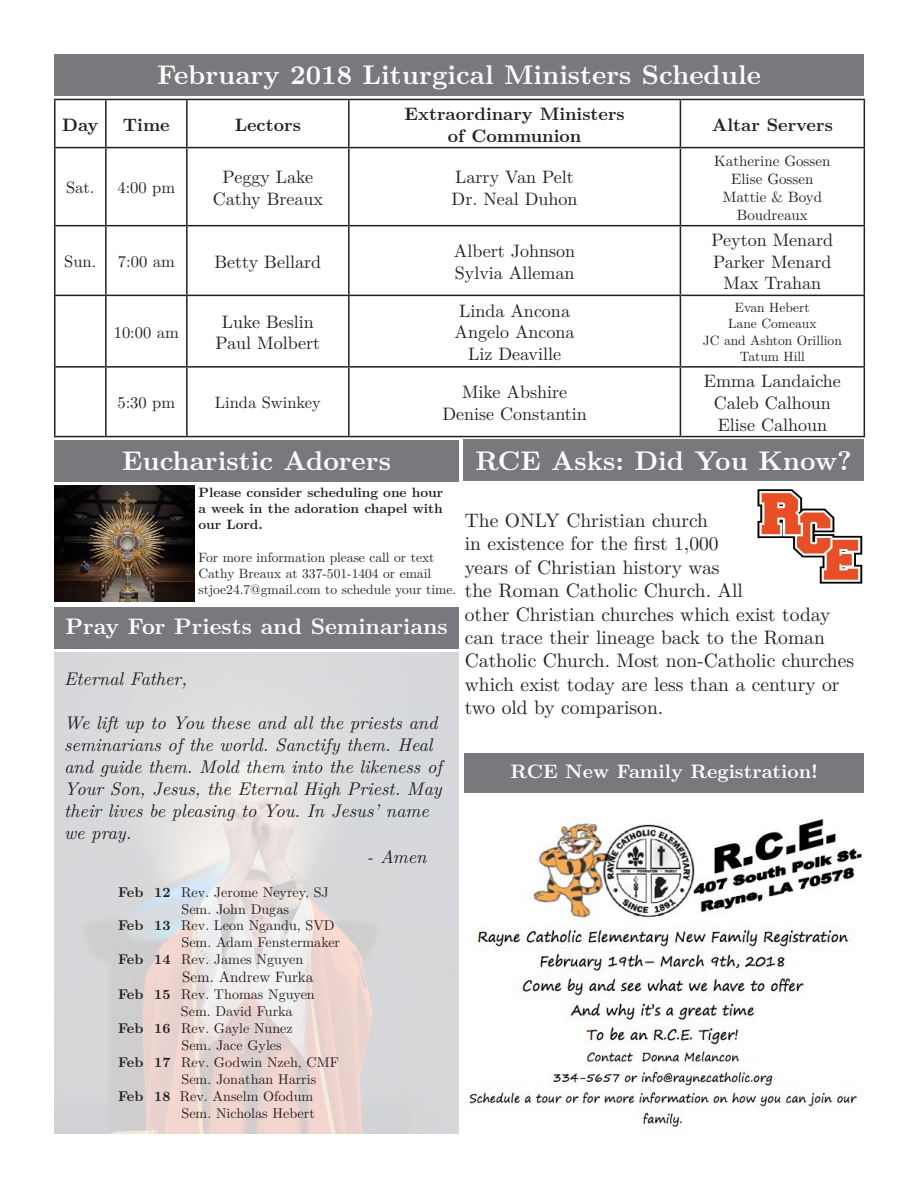
<style>
.page{position:relative;width:918px;height:1188px;background:#fff}
.page>*{position:absolute;margin:0;border:0;box-sizing:border-box;transform-origin:0 0}
.t1{font:700 27px "LM Roman 10";color:#fff}
.t2{font:700 22.5px "LM Roman 10";color:#fff}
.t3{font:19.5px/23.4px "LM Roman 10";color:#231f20}
.t4{font:700 19.5px "LM Roman 10";color:#fff}
.t5{font:italic 18.3px/22px "LM Roman 10";color:#231f20}
.t6{font:italic 18.15px "LM Roman 10";color:#231f20}
.t7{font:18px/21.6px "LM Roman 10";color:#231f20;text-align:center}
.t8{font:700 18px/21.6px "LM Roman 10";color:#231f20;text-align:center}
.t9{font:16.5px "LM Roman 10";color:#231f20}
.t10{font:15px/18px "LM Roman 10";color:#231f20;text-align:center}
.t11{font:14.1px "LM Roman 10";color:#231f20}
.t12{font:13.5px/16.2px "LM Roman 10";color:#231f20}
.t13{font:700 13.5px/16.2px "LM Roman 10";color:#231f20;text-align:justify}
.s1{font-weight:700}
</style>
<div class="page">
<img style="left:54px;top:653px;width:405px;height:481px">
<div style="left:54px;top:54px;width:810px;height:41px;background:#77797c"></div>
<div style="left:54px;top:607px;width:405px;height:41px;background:#77797c"></div>
<img style="left:54px;top:485px;width:140px;height:116px">
<div style="left:54px;top:440px;width:405px;height:41px;background:#77797c"></div>
<hr style="left:54px;top:99px;width:52px;height:1px;background:#231f20">
<hr style="left:54px;top:100px;width:2px;height:47px;background:#231f20">
<hr style="left:106px;top:99px;width:81px;height:1px;background:#231f20">
<hr style="left:105px;top:100px;width:2px;height:47px;background:#231f20">
<hr style="left:187px;top:99px;width:162px;height:1px;background:#231f20">
<hr style="left:186px;top:100px;width:2px;height:47px;background:#231f20">
<hr style="left:349px;top:99px;width:331px;height:1px;background:#231f20">
<hr style="left:348px;top:100px;width:2px;height:47px;background:#231f20">
<hr style="left:680px;top:99px;width:185px;height:1px;background:#231f20">
<hr style="left:680px;top:100px;width:1px;height:47px;background:#231f20">
<hr style="left:864px;top:100px;width:1px;height:47px;background:#231f20">
<hr style="left:54px;top:147px;width:52px;height:1px;background:#231f20">
<hr style="left:54px;top:148px;width:2px;height:77px;background:#231f20">
<hr style="left:106px;top:147px;width:81px;height:1px;background:#231f20">
<hr style="left:105px;top:148px;width:2px;height:77px;background:#231f20">
<hr style="left:187px;top:147px;width:162px;height:1px;background:#231f20">
<hr style="left:186px;top:148px;width:2px;height:77px;background:#231f20">
<hr style="left:349px;top:147px;width:331px;height:1px;background:#231f20">
<hr style="left:348px;top:148px;width:2px;height:77px;background:#231f20">
<hr style="left:680px;top:147px;width:185px;height:1px;background:#231f20">
<hr style="left:680px;top:148px;width:1px;height:77px;background:#231f20">
<hr style="left:864px;top:148px;width:1px;height:77px;background:#231f20">
<hr style="left:54px;top:225px;width:52px;height:1px;background:#231f20">
<hr style="left:54px;top:226px;width:2px;height:69px;background:#231f20">
<hr style="left:106px;top:225px;width:81px;height:1px;background:#231f20">
<hr style="left:105px;top:226px;width:2px;height:69px;background:#231f20">
<hr style="left:187px;top:225px;width:162px;height:1px;background:#231f20">
<hr style="left:186px;top:226px;width:2px;height:69px;background:#231f20">
<hr style="left:349px;top:225px;width:331px;height:1px;background:#231f20">
<hr style="left:348px;top:226px;width:2px;height:69px;background:#231f20">
<hr style="left:680px;top:225px;width:185px;height:1px;background:#231f20">
<hr style="left:680px;top:226px;width:1px;height:69px;background:#231f20">
<hr style="left:864px;top:226px;width:1px;height:69px;background:#231f20">
<hr style="left:54px;top:295px;width:52px;height:1px;background:#231f20">
<hr style="left:54px;top:296px;width:2px;height:70px;background:#231f20">
<hr style="left:106px;top:295px;width:81px;height:1px;background:#231f20">
<hr style="left:105px;top:296px;width:2px;height:70px;background:#231f20">
<hr style="left:187px;top:295px;width:162px;height:1px;background:#231f20">
<hr style="left:186px;top:296px;width:2px;height:70px;background:#231f20">
<hr style="left:349px;top:295px;width:331px;height:1px;background:#231f20">
<hr style="left:348px;top:296px;width:2px;height:70px;background:#231f20">
<hr style="left:680px;top:295px;width:185px;height:1px;background:#231f20">
<hr style="left:680px;top:296px;width:1px;height:70px;background:#231f20">
<hr style="left:864px;top:296px;width:1px;height:70px;background:#231f20">
<hr style="left:54px;top:366px;width:52px;height:2px;background:#231f20">
<hr style="left:54px;top:368px;width:2px;height:68px;background:#231f20">
<hr style="left:106px;top:366px;width:81px;height:2px;background:#231f20">
<hr style="left:105px;top:368px;width:2px;height:68px;background:#231f20">
<hr style="left:187px;top:366px;width:162px;height:2px;background:#231f20">
<hr style="left:186px;top:368px;width:2px;height:68px;background:#231f20">
<hr style="left:349px;top:366px;width:331px;height:2px;background:#231f20">
<hr style="left:348px;top:368px;width:2px;height:68px;background:#231f20">
<hr style="left:680px;top:366px;width:185px;height:2px;background:#231f20">
<hr style="left:680px;top:368px;width:1px;height:68px;background:#231f20">
<hr style="left:864px;top:368px;width:1px;height:68px;background:#231f20">
<hr style="left:54px;top:436px;width:52px;height:1px;background:#231f20">
<hr style="left:106px;top:436px;width:81px;height:1px;background:#231f20">
<hr style="left:187px;top:436px;width:162px;height:1px;background:#231f20">
<hr style="left:349px;top:436px;width:331px;height:1px;background:#231f20">
<hr style="left:680px;top:436px;width:185px;height:1px;background:#231f20">
<div style="left:463px;top:440px;width:401px;height:41px;background:#77797c"></div>
<img style="left:757px;top:489px;width:106px;height:95px">
<div style="left:465px;top:753px;width:399px;height:40px;background:#77797c"></div>
<img style="left:469px;top:819px;width:395px;height:309px">
<h1 class="t1" style="left:157px;top:54px;width:605px">February 2018 Liturgical Ministers Schedule</h1>
<p class="t8" style="left:62px;top:112px;width:38px">Day</p>
<p class="t8" style="left:123px;top:112px;width:48px">Time</p>
<p class="t8" style="left:235px;top:112px;width:68px">Lectors</p>
<p class="t8" style="left:404px;top:102px;width:222px">Extraordinary Ministers of Communion</p>
<p class="t8" style="left:712px;top:112px;width:122px">Altar Servers</p>
<p class="t9" style="left:66px;top:175px;width:30px">Sat.</p>
<p class="t9" style="left:117px;top:175px;width:59px">4:00 pm</p>
<p class="t7" style="left:213px;top:165px;width:112px">Peggy Lake<br>Cathy Breaux</p>
<p class="t7" style="left:452px;top:165px;width:128px;text-align:left">Larry Van Pelt<br>Dr. Neal Duhon</p>
<p class="t10" style="left:714px;top:150px;width:118px">Katherine Gossen<br>Elise Gossen<br>Mattie &amp; Boyd<br>Boudreaux</p>
<p class="t9" style="left:64px;top:249px;width:34px">Sun.</p>
<p class="t9" style="left:118px;top:249px;width:58px">7:00 am</p>
<p class="t7" style="left:215px;top:249px;width:108px">Betty Bellard</p>
<p class="t7" style="left:454px;top:239px;width:123px;text-align:left">Albert Johnson<br>Sylvia Alleman</p>
<p class="t7" style="left:711px;top:228px;width:123px">Peyton Menard<br>Parker Menard<br>Max Trahan</p>
<p class="t9" style="left:114px;top:319px;width:67px">10:00 am</p>
<p class="t7" style="left:215px;top:309px;width:106px">Luke Beslin<br>Paul Molbert</p>
<p class="t7" style="left:455px;top:298px;width:122px">Linda Ancona<br>Angelo Ancona<br>Liz Deaville</p>
<p class="t12" style="left:703px;top:299px;width:141px;text-align:center">Evan Hebert<br>Lane Comeaux<br>JC and Ashton Orillion<br>Tatum Hill</p>
<p class="t9" style="left:117px;top:390px;width:59px">5:30 pm</p>
<p class="t9" style="left:215px;top:390px;width:108px">Linda Swinkey</p>
<p class="t7" style="left:442px;top:380px;width:146px">Mike Abshire<br>Denise Constantin</p>
<p class="t7" style="left:704px;top:369px;width:138px">Emma Landaiche<br>Caleb Calhoun<br>Elise Calhoun</p>
<h1 class="t1" style="left:475px;top:439px;width:378px">RCE Asks: Did You Know?</h1>
<h1 class="t1" style="left:122px;top:440px;width:270px">Eucharistic Adorers</h1>
<p class="t13" style="left:198px;top:483px;width:246px">Please consider scheduling one hour a week in the adoration chapel with our Lord.</p>
<p class="t12" style="left:198px;top:548px;width:259px">For more information please call or text<br>Cathy Breaux at 337-501-1404 or email stjoe24.7@gmail.com to schedule your time.</p>
<p class="t3" style="left:465px;top:507px;width:391px">The ONLY Christian church<br>in existence for the first 1,000<br>years of Christian history was<br>the Roman Catholic Church. All<br>other Christian churches which exist today can trace their lineage back to the Roman Catholic Church. Most non-Catholic churches which exist today are less than a century or two old by comparison.</p>
<p class="t2" style="left:65px;top:609px;width:384px">Pray For Priests and Seminarians</p>
<p class="t5" style="left:64px;top:666px;width:124px">Eternal Father,</p>
<p class="t5" style="left:64px;top:710px;width:379px">We lift up to You these and all the priests and seminarians of the world. Sanctify them. Heal and guide them. Mold them into the likeness of Your Son, Jesus, the Eternal High Priest. May their lives be pleasing to You. In Jesus’ name we pray.</p>
<p class="t6" style="left:367px;top:842px;width:61px">- Amen</p>
<p class="t11" style="left:118px;top:881px;width:212px"><span class="s1">Feb 12</span> Rev. Jerome Neyrey, SJ</p>
<p class="t11" style="left:182px;top:898px;width:109px">Sem. John Dugas</p>
<p class="t11" style="left:118px;top:915px;width:218px"><span class="s1">Feb 13</span> Rev. Leon Ngandu, SVD</p>
<p class="t11" style="left:182px;top:932px;width:160px">Sem. Adam Fenstermaker</p>
<p class="t11" style="left:118px;top:948px;width:187px"><span class="s1">Feb 14</span> Rev. James Nguyen</p>
<p class="t10" style="left:182px;top:967px;width:133px">Sem. Andrew Furka</p>
<p class="t11" style="left:118px;top:983px;width:198px"><span class="s1">Feb 15</span> Rev. Thomas Nguyen</p>
<p class="t11" style="left:181px;top:1000px;width:113px">Sem. David Furka</p>
<p class="t11" style="left:118px;top:1017px;width:176px"><span class="s1">Feb 16</span> Rev. Gayle Nunez</p>
<p class="t11" style="left:182px;top:1034px;width:102px">Sem. Jace Gyles</p>
<p class="t11" style="left:118px;top:1051px;width:222px"><span class="s1">Feb 17</span> Rev. Godwin Nzeh, CMF</p>
<p class="t11" style="left:182px;top:1068px;width:136px">Sem. Jonathan Harris</p>
<p class="t11" style="left:118px;top:1085px;width:197px"><span class="s1">Feb 18</span> Rev. Anselm Ofodum</p>
<p class="t11" style="left:182px;top:1102px;width:135px">Sem. Nicholas Hebert</p>
<p class="t4" style="left:511px;top:756px;width:309px">RCE New Family Registration!</p>
</div>
